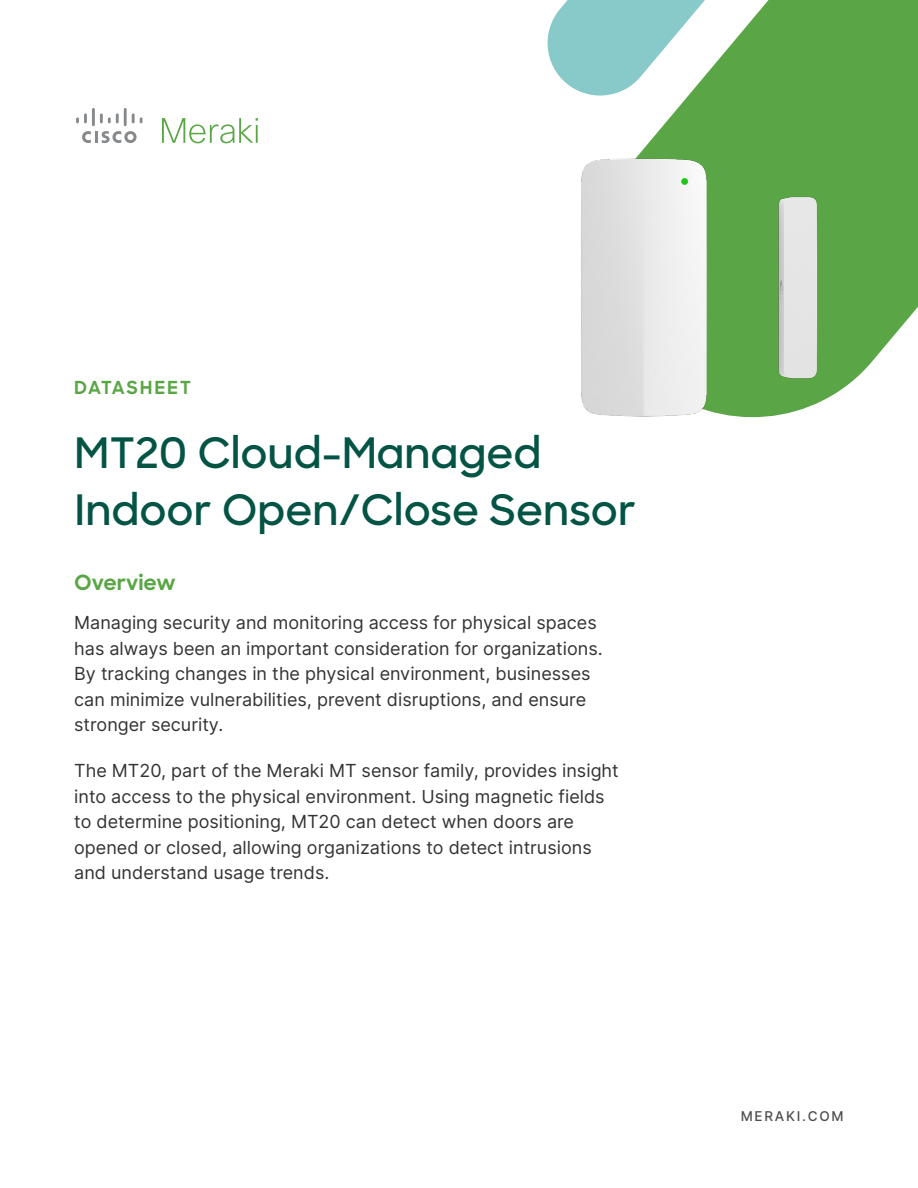
<style>
.page{position:relative;width:918px;height:1188px;background:#fff}
.page>*{position:absolute;margin:0;border:0;box-sizing:border-box;transform-origin:0 0}
.t1{font:600 42px/57px "Sharp Sans";color:#035445}
.t2{font:700 21px "Sharp Sans";color:#5aa646}
.t3{font:18px/25.5px "Inter";color:#333}
.t4{font:700 18px "Sharp Sans";letter-spacing:.095em;color:#5aa646}
.t5{font:500 13.5px "Inter";letter-spacing:.13em;color:#4d4d4d}
</style>
<div class="page">
<svg style="left:82px;top:131px;width:55px;height:12px"></svg>
<svg style="left:76px;top:113px;width:11px;height:10px"></svg>
<hr style="left:92px;top:108px;width:3px;height:18px;background:#878a8c">
<svg style="left:100px;top:113px;width:19px;height:10px"></svg>
<hr style="left:124px;top:108px;width:3px;height:18px;background:#878a8c">
<svg style="left:132px;top:113px;width:11px;height:10px"></svg>
<svg style="left:162px;top:118px;width:96px;height:25px"></svg>
<div style="left:794px;top:0;width:124px;height:64px;background:#5aa646"></div>
<svg style="left:547px;top:0;width:247px;height:64px"></svg>
<img style="left:552px;top:64px;width:366px;height:354px">
<p class="t4" style="left:74px;top:374px;width:119px">DATASHEET</p>
<h1 class="t1" style="left:74px;top:422px;width:563px">MT20 Cloud-Managed<br>Indoor Open/Close Sensor</h1>
<p class="t2" style="left:74px;top:567px;width:103px">Overview</p>
<p class="t3" style="left:74px;top:610px;width:530px">Managing security and monitoring access for physical spaces has always been an important consideration for organizations.<br>By tracking changes in the physical environment, businesses can minimize vulnerabilities, prevent disruptions, and ensure stronger security.</p>
<p class="t3" style="left:74px;top:757px;width:546px">The MT20, part of the Meraki MT sensor family, provides insight into access to the physical environment. Using magnetic fields to determine positioning, MT20 can detect when doors are opened or closed, allowing organizations to detect intrusions and understand usage trends.</p>
<p class="t5" style="left:741px;top:1106px;width:105px">MERAKI.COM</p>
</div>
